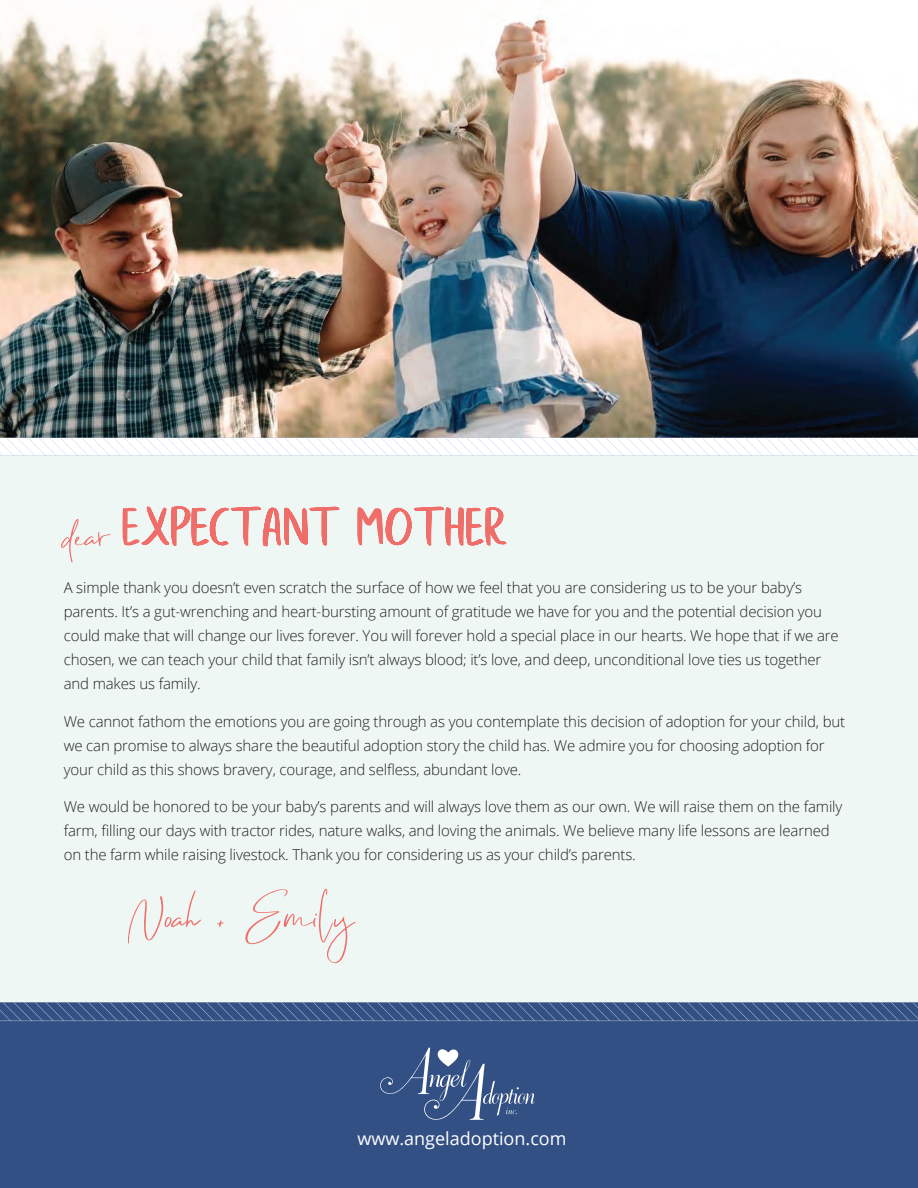
<style>
.page{position:relative;width:918px;height:1188px;background:#fff}
.page>*{position:absolute;margin:0;border:0;box-sizing:border-box;transform-origin:0 0}
.t1{font:69px "Dreamofspring";color:#ef6e69}
.t2{font:53.7px "afanan";letter-spacing:.02em;color:#ef6e69}
.t3{font:18px "Open Sans";color:#fff}
.t4{font:300 15px/24px "Open Sans";letter-spacing:-.01em;color:#231f20}
.s1{font-family:"Dreamofspring";font-size:63.3px}
</style>
<div class="page">
<div style="left:0;top:456px;width:918px;height:565px;background:#eff7f5"></div>
<img style="left:0;top:2px;width:918px;height:435px">
<hr style="left:0;top:456px;width:918px;height:1px;background:#b6c3de">
<svg style="left:0;top:437px;width:918px;height:19px"></svg>
<div style="left:0;top:1002px;width:918px;height:186px;background:#335085"></div>
<hr style="left:0;top:1021px;width:918px;height:1px;background:#fff">
<svg style="left:0;top:1002px;width:918px;height:19px"></svg>
<svg style="left:380px;top:1048px;width:155px;height:72px"></svg>
<h2 class="t2" style="left:61px;top:495px;width:447px"><span class="s1">dear</span> EXPECTANT MOTHER</h2>
<p class="t4" style="left:64px;top:575px;width:777px">A simple thank you doesn’t even scratch the surface of how we feel that you are considering us to be your baby’s parents. It’s a gut-wrenching and heart-bursting amount of gratitude we have for you and the potential decision you could make that will change our lives forever. You will forever hold a special place in our hearts. We hope that if we are chosen, we can teach your child that family isn’t always blood; it’s love, and deep, unconditional love ties us together and makes us family.</p>
<p class="t4" style="left:64px;top:709px;width:783px">We cannot fathom the emotions you are going through as you contemplate this decision of adoption for your child, but we can promise to always share the beautiful adoption story the child has. We admire you for choosing adoption for your child as this shows bravery, courage, and selfless, abundant love.</p>
<p class="t4" style="left:64px;top:794px;width:780px">We would be honored to be your baby’s parents and will always love them as our own. We will raise them on the family farm, filling our days with tractor rides, nature walks, and loving the animals. We believe many life lessons are learned on the farm while raising livestock. Thank you for considering us as your child’s parents.</p>
<h1 class="t1" style="left:127px;top:863px;width:227px">Noah + Emily</h1>
<p class="t3" style="left:357px;top:1126px;width:211px">www.angeladoption.com</p>
</div>
